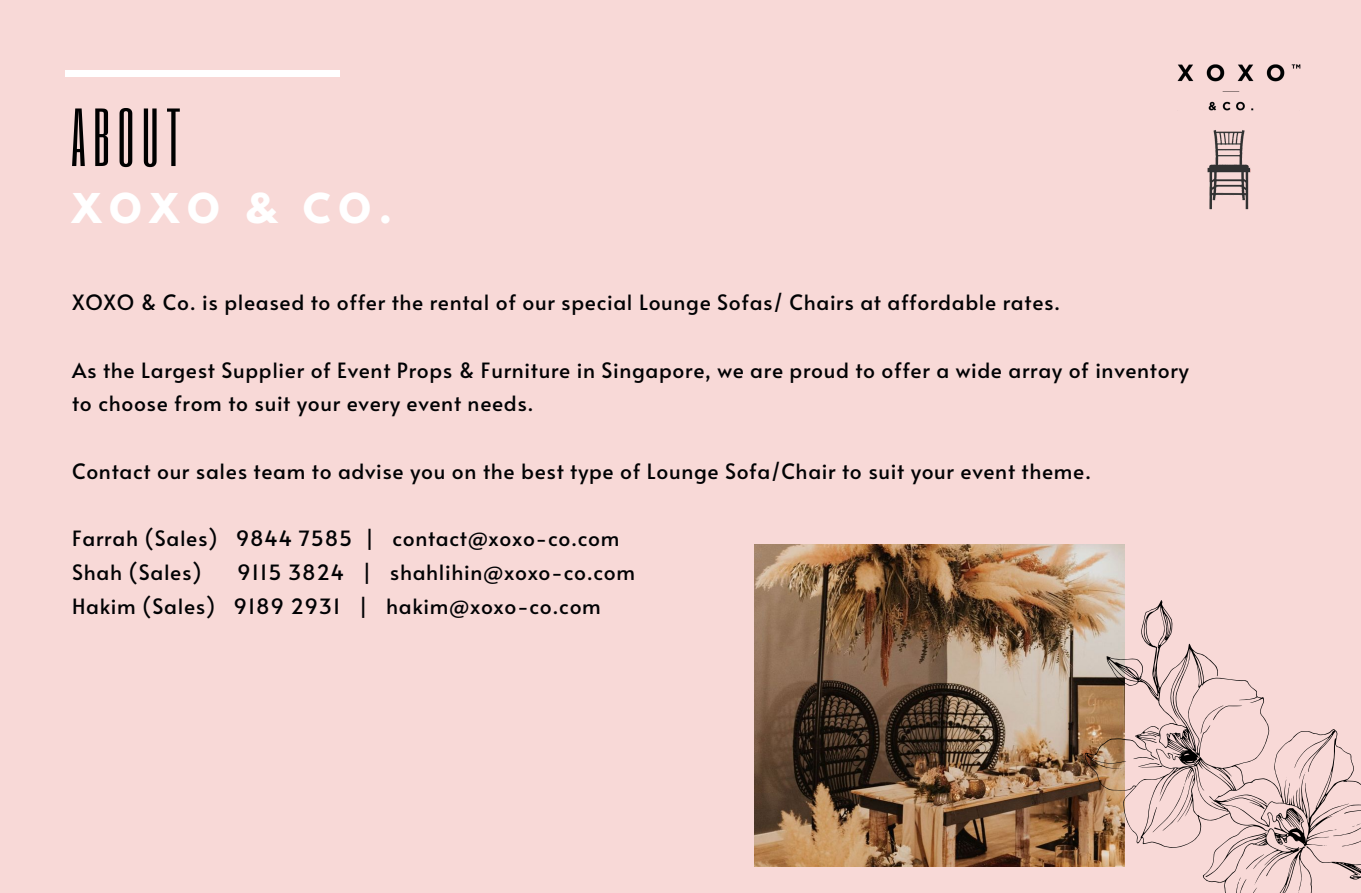
<style>
.page{position:relative;width:1361px;height:893px;background:#fff}
.page>*{position:absolute;margin:0;border:0;box-sizing:border-box;transform-origin:0 0}
.t1{font:68.18px "Six Caps";letter-spacing:.105em;color:#000}
.t2{font:700 36.45px "League Spartan";letter-spacing:.23em;color:#fff}
.t3{font:21px/33.8px "Alata";letter-spacing:.03em;color:#010204}
</style>
<div class="page">
<div style="left:0;top:0;width:1360px;height:893px;background:#f8d9d7"></div>
<img style="left:1207px;top:130px;width:44px;height:80px">
<img style="left:1177px;top:65px;width:123px;height:46px">
<div style="left:65px;top:70px;width:274px;height:6px;background:#fff"></div>
<img style="left:754px;top:544px;width:370px;height:322px">
<svg style="left:1084px;top:600px;width:276px;height:293px"></svg>
<svg style="left:1172px;top:752px;width:7px;height:3px"></svg>
<svg style="left:1352px;top:823px;width:8px;height:4px"></svg>
<svg style="left:1133px;top:757px;width:29px;height:11px"></svg>
<svg style="left:1200px;top:705px;width:42px;height:28px"></svg>
<svg style="left:1286px;top:777px;width:3px;height:26px"></svg>
<svg style="left:1245px;top:854px;width:19px;height:15px"></svg>
<svg style="left:1152px;top:774px;width:41px;height:58px"></svg>
<h1 class="t1" style="left:71px;top:91px;width:111px">ABOUT</h1>
<h2 class="t2" style="left:72px;top:190px;width:321px">XOXO &amp; CO.</h2>
<p class="t3" style="left:72px;top:284px;width:989px">XOXO &amp; Co. is pleased to offer the rental of our special Lounge Sofas/ Chairs at affordable rates.</p>
<p class="t3" style="left:72px;top:352px;width:1118px">As the Largest Supplier of Event Props &amp; Furniture in Singapore, we are proud to offer a wide array of inventory to choose from to suit your every event needs.</p>
<p class="t3" style="left:72px;top:453px;width:1020px">Contact our sales team to advise you on the best type of Lounge Sofa/Chair to suit your event theme.</p>
<p class="t3" style="left:72px;top:521px;width:549px">Farrah (Sales) 9844 7585 | contact@xoxo-co.com<br>Shah (Sales)</p>
<p class="t3" style="left:72px;top:554px;width:564px;text-indent:165px">9115 3824 | shahlihin@xoxo-co.com<br>Hakim (Sales) 9189 2931 | hakim@xoxo-co.com</p>
</div>
